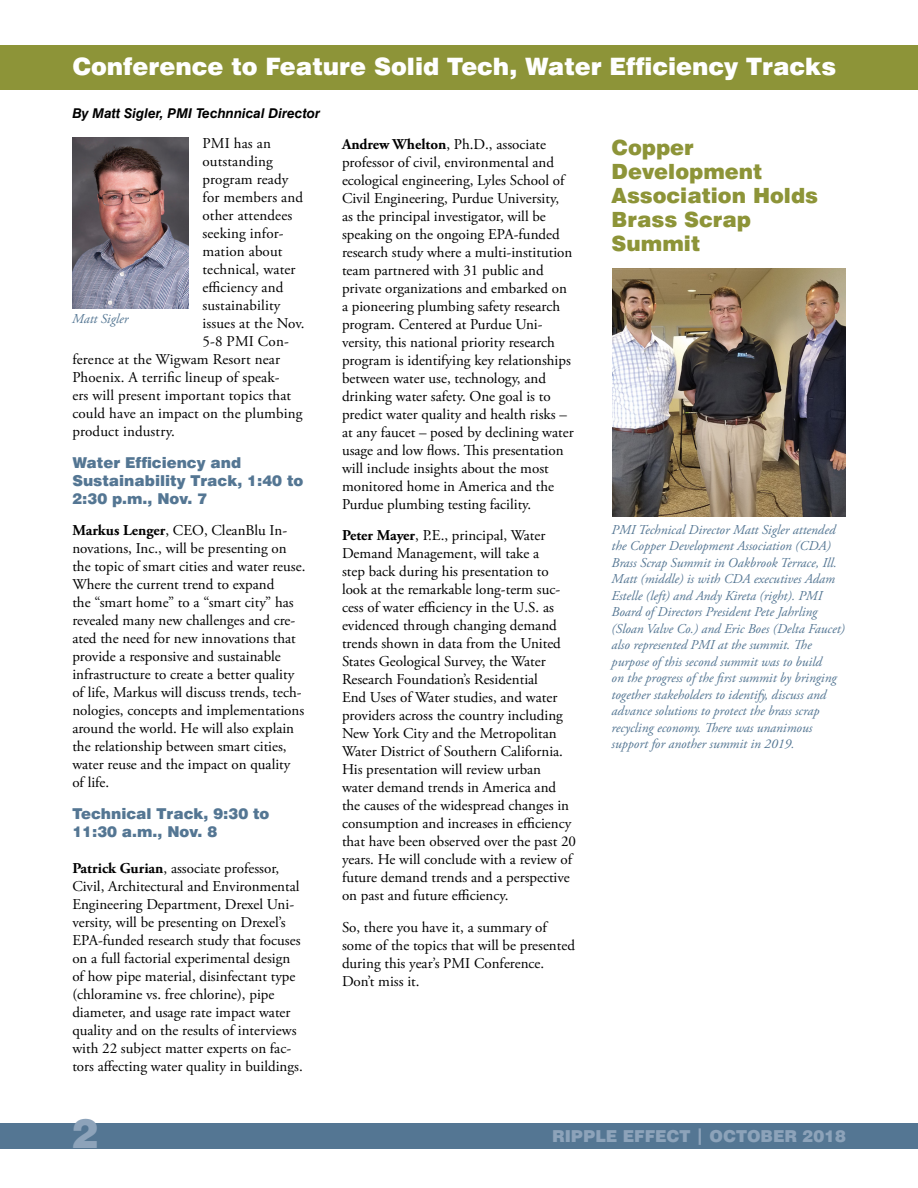
<style>
.page{position:relative;width:918px;height:1188px;background:#fff}
.page>*{position:absolute;margin:0;border:0;box-sizing:border-box;transform-origin:0 0}
.t1{font:900 40.5px "Swiss 721 BT";color:#8da3ba}
.inside_headline{font:900 24px "Swiss 721 BT";color:#fff}
.home_headline{font:900 21px/24px "Swiss 721 BT";color:#8d9438}
.t2{font:900 16.5px "Swiss 721 BT";color:#8da3ba}
.body{font:15px/18px "Adobe Garamond Pro";color:#000}
.subheads{font:900 15px/18px "Swiss 721 BT";color:#547693}
.t3{font:italic 13.5px/16.5px "Adobe Garamond Pro";color:#547693}
.byline{font:italic 700 13.5px "Swiss 721 BT";color:#000}
.s1{font-weight:700}
</style>
<div class="page">
<div style="left:0;top:45px;width:918px;height:45px;background:#8d9438"></div>
<div style="left:0;top:1123px;width:918px;height:25px;background:#547693"></div>
<img style="left:72px;top:137px;width:117px;height:172px">
<img style="left:612px;top:268px;width:234px;height:248px">
<p class="inside_headline" style="left:72px;top:52px;width:765px">Conference to Feature Solid Tech, Water Efficiency Tracks</p>
<p class="byline" style="left:72px;top:105px;width:249px">By Matt Sigler, PMI Technnical Director</p>
<p class="body" style="left:202px;top:135px;width:70px">PMI has an</p>
<p class="body" style="left:202px;top:153px;width:72px">outstanding</p>
<p class="body" style="left:202px;top:171px;width:87px">program ready</p>
<p class="body" style="left:202px;top:189px;width:102px">for members and</p>
<p class="body" style="left:202px;top:207px;width:91px">other attendees</p>
<p class="body" style="left:202px;top:225px;width:83px">seeking infor-</p>
<p class="body" style="left:202px;top:243px;width:82px">mation about</p>
<p class="body" style="left:202px;top:261px;width:94px">technical, water</p>
<p class="body" style="left:202px;top:279px;width:82px">efficiency and</p>
<p class="body" style="left:202px;top:297px;width:79px">sustainability</p>
<p class="body" style="left:202px;top:315px;width:104px">issues at the Nov.</p>
<p class="body" style="left:202px;top:333px;width:88px">5-8 PMI Con-</p>
<p class="body" style="left:72px;top:351px;width:209px">ference at the Wigwam Resort near</p>
<p class="body" style="left:72px;top:369px;width:209px">Phoenix. A terrific lineup of speak-</p>
<p class="body" style="left:72px;top:387px;width:220px">ers will present important topics that</p>
<p class="body" style="left:72px;top:405px;width:232px">could have an impact on the plumbing</p>
<p class="body" style="left:72px;top:423px;width:104px">product industry.</p>
<p class="subheads" style="left:72px;top:453px;width:233px">Water Efficiency and<br>Sustainability Track, 1:40 to<br>2:30 p.m., Nov. 7</p>
<p class="body" style="left:72px;top:522px;width:235px"><span class="s1">Markus Lenger</span>, CEO, CleanBlu In&shy;novations, Inc., will be presenting on the topic of smart cities and water reuse.<br>Where the current trend to expand<br>the “smart home” to a “smart city” has revealed many new challenges and cre&shy;ated the need for new innovations that provide a responsive and sustainable infrastructure to create a better quality of life, Markus will discuss trends, tech&shy;nologies, concepts and implementations around the world. He will also explain the relationship between smart cities, water reuse and the impact on quality of life.</p>
<p class="subheads" style="left:72px;top:804px;width:199px">Technical Track, 9:30 to<br>11:30 a.m., Nov. 8</p>
<p class="body" style="left:72px;top:860px;width:232px"><span class="s1">Patrick Gurian</span>, associate professor, Civil, Architectural and Environmental Engineering Department, Drexel Uni&shy;versity, will be presenting on Drexel’s EPA-funded research study that focuses on a full factorial experimental design of how pipe material, disinfectant type (chloramine vs. free chlorine), pipe diameter, and usage rate impact water quality and on the results of interviews with 22 subject matter experts on fac&shy;tors affecting water quality in buildings.</p>
<p class="t3" style="left:72px;top:311px;width:58px">Matt Sigler</p>
<p class="body" style="left:342px;top:136px;width:233px"><span class="s1">Andrew Whelton</span>, Ph.D., associate professor of civil, environmental and ecological engineering, Lyles School of Civil Engineering, Purdue University,<br>as the principal investigator, will be speaking on the ongoing EPA-funded research study where a multi-institution team partnered with 31 public and private organizations and embarked on a pioneering plumbing safety research program. Centered at Purdue Uni&shy;versity, this national priority research program is identifying key relationships between water use, technology, and drinking water safety. One goal is to predict water quality and health risks – at any faucet – posed by declining water usage and low flows. This presentation will include insights about the most monitored home in America and the Purdue plumbing testing facility.</p>
<p class="body" style="left:342px;top:527px;width:236px"><span class="s1">Peter Mayer</span>, P.E., principal, Water Demand Management, will take a<br>step back during his presentation to look at the remarkable long-term suc&shy;cess of water efficiency in the U.S. as evidenced through changing demand trends shown in data from the United States Geological Survey, the Water Research Foundation’s Residential<br>End Uses of Water studies, and water providers across the country including New York City and the Metropolitan Water District of Southern California.<br>His presentation will review urban water demand trends in America and the causes of the widespread changes in consumption and increases in efficiency that have been observed over the past 20 years. He will conclude with a review of future demand trends and a perspective on past and future efficiency.</p>
<p class="body" style="left:342px;top:919px;width:235px">So, there you have it, a summary of some of the topics that will be presented during this year’s PMI Conference.<br>Don’t miss it.</p>
<p class="home_headline" style="left:612px;top:135px;width:208px">Copper<br>Development<br>Association Holds<br>Brass Scrap<br>Summit</p>
<p class="t3" style="left:612px;top:521px;width:235px">PMI Technical Director Matt Sigler attended the Copper Development Association (CDA)<br>Brass Scrap Summit in Oakbrook Terrace, Ill.<br>Matt (middle) is with CDA executives Adam Estelle (left) and Andy Kireta (right). PMI Board of Directors President Pete Jahrling (Sloan Valve Co.) and Eric Boes (Delta Faucet) also represented PMI at the summit. The purpose of this second summit was to build<br>on the progress of the first summit by bringing together stakeholders to identify, discuss and advance solutions to protect the brass scrap recycling economy. There was unanimous support for another summit in 2019.</p>
<h1 class="t1" style="left:72px;top:1109px;width:28px">2</h1>
<p class="t2" style="left:552px;top:1126px;width:295px">RIPPLE EFFECT | OCTOBER 2018</p>
</div>
